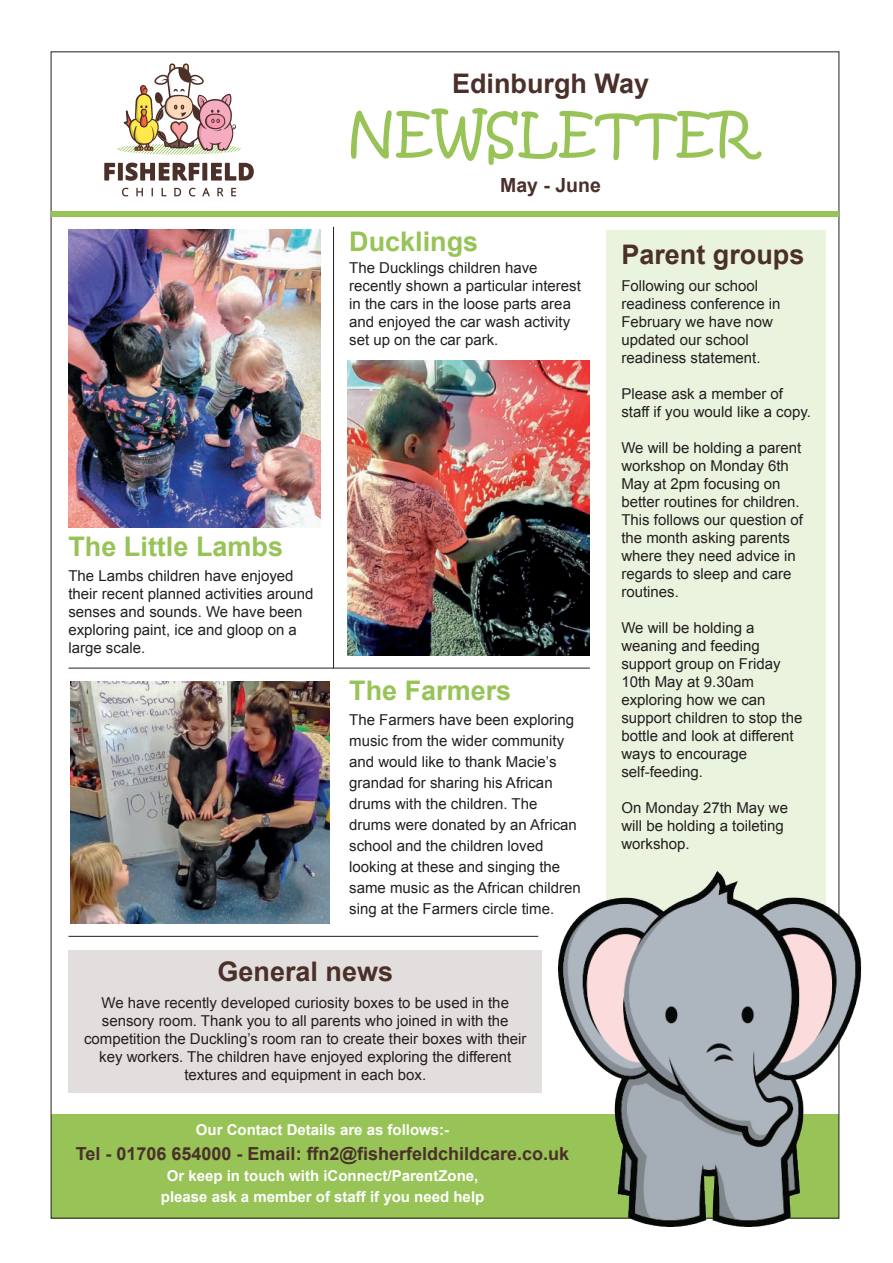
<style>
.page{position:relative;width:893px;height:1263px;background:#fff}
.page>*{position:absolute;margin:0;border:0;box-sizing:border-box;transform-origin:0 0}
.t1{font:54px "Kristen ITC";color:#97c357}
.t2{font:700 27px "Arial";color:#4b302a}
.t3{font:700 27px "Arial";color:#97c357}
.t4{font:700 19.5px "Arial";color:#4b302a}
.t5{font:700 18px "Arial";color:#4b302a}
.t6{font:15px/18px "Arial";color:#231f20}
.t7{font:700 15px/21px "Arial";color:#fff;text-align:center}
</style>
<div class="page">
<div style="left:68px;top:950px;width:474px;height:143px;background:#e2dedd"></div>
<img style="left:70px;top:681px;width:260px;height:243px">
<div style="left:51px;top:1114px;width:788px;height:104px;background:#97c357"></div>
<div style="left:606px;top:230px;width:219px;height:757px;background:#eaf3de"></div>
<div style="left:51px;top:211px;width:788px;height:6px;background:#97c357"></div>
<svg style="left:104px;top:163px;width:11px;height:18px"></svg>
<div style="left:118px;top:163px;width:5px;height:18px;background:#4b302a"></div>
<svg style="left:126px;top:163px;width:74px;height:18px"></svg>
<div style="left:202px;top:163px;width:5px;height:18px;background:#4b302a"></div>
<svg style="left:211px;top:163px;width:43px;height:18px"></svg>
<svg style="left:122px;top:188px;width:6px;height:8px"></svg>
<svg style="left:136px;top:188px;width:7px;height:8px"></svg>
<svg style="left:174px;top:188px;width:7px;height:8px"></svg>
<svg style="left:189px;top:188px;width:6px;height:8px"></svg>
<svg style="left:202px;top:188px;width:8px;height:8px"></svg>
<svg style="left:217px;top:188px;width:6px;height:8px"></svg>
<svg style="left:231px;top:188px;width:5px;height:8px"></svg>
<svg style="left:117px;top:63px;width:124px;height:91px"></svg>
<hr style="left:68px;top:668px;width:522px;height:1px;background:#231f20">
<hr style="left:68px;top:936px;width:470px;height:1px;background:#231f20">
<hr style="left:333px;top:227px;width:1px;height:441px;background:#231f20">
<img style="left:558px;top:871px;width:304px;height:355px">
<img style="left:69px;top:229px;width:251px;height:298px">
<img style="left:348px;top:360px;width:242px;height:295px">
<h2 class="t3" style="left:68px;top:529px;width:216px">The Little Lambs</h2>
<p class="t6" style="left:68px;top:566px;width:247px">The Lambs children have enjoyed their recent planned activities around senses and sounds. We have been exploring paint, ice and gloop on a large scale.</p>
<h2 class="t2" style="left:452px;top:66px;width:198px">Edinburgh Way</h2>
<h1 class="t1" style="left:347px;top:98px;width:408px">NEWSLETTER</h1>
<h3 class="t4" style="left:500px;top:172px;width:102px">May - June</h3>
<h2 class="t3" style="left:349px;top:224px;width:131px">Ducklings</h2>
<p class="t6" style="left:349px;top:258px;width:233px">The Ducklings children have recently shown a particular interest in the cars in the loose parts area and enjoyed the car wash activity set up on the car park.</p>
<h2 class="t2" style="left:621px;top:237px;width:185px">Parent groups</h2>
<p class="t6" style="left:621px;top:277px;width:161px">Following our school readiness conference in<br>February we have now updated our school readiness statement.</p>
<p class="t6" style="left:621px;top:385px;width:191px">Please ask a member of staff if you would like a copy.</p>
<p class="t6" style="left:621px;top:439px;width:183px">We will be holding a parent workshop on Monday 6th<br>May at 2pm focusing on better routines for children.<br>This follows our question of the month asking parents where they need advice in regards to sleep and care routines.</p>
<p class="t6" style="left:621px;top:619px;width:182px">We will be holding a weaning and feeding support group on Friday<br>10th May at 9.30am exploring how we can support children to stop the bottle and look at different ways to encourage self-feeding.</p>
<p class="t6" style="left:621px;top:799px;width:168px">On Monday 27th May we will be holding a toileting workshop.</p>
<h2 class="t3" style="left:349px;top:673px;width:164px">The Farmers</h2>
<p class="t6" style="left:349px;top:709px;width:233px;line-height:21px">The Farmers have been exploring music from the wider community and would like to thank Macie’s grandad for sharing his African drums with the children. The drums were donated by an African school and the children loved looking at these and singing the same music as the African children sing at the Farmers circle time.</p>
<h2 class="t2" style="left:217px;top:954px;width:177px">General news</h2>
<p class="t6" style="left:84px;top:994px;width:444px;text-align:center">We have recently developed curiosity boxes to be used in the sensory room. Thank you to all parents who joined in with the competition the Duckling’s room ran to create their boxes with their key workers. The children have enjoyed exploring the different textures and equipment in each box.</p>
<p class="t7" style="left:196px;top:1120px;width:255px">Our Contact Details are as follows:-</p>
<p class="t5" style="left:76px;top:1141px;width:495px">Tel - 01706 654000 - Email: ffn2@fisherfeldchildcare.co.uk</p>
<p class="t7" style="left:161px;top:1165px;width:325px">Or keep in touch with iConnect/ParentZone, please ask a member of staff if you need help</p>
</div>
